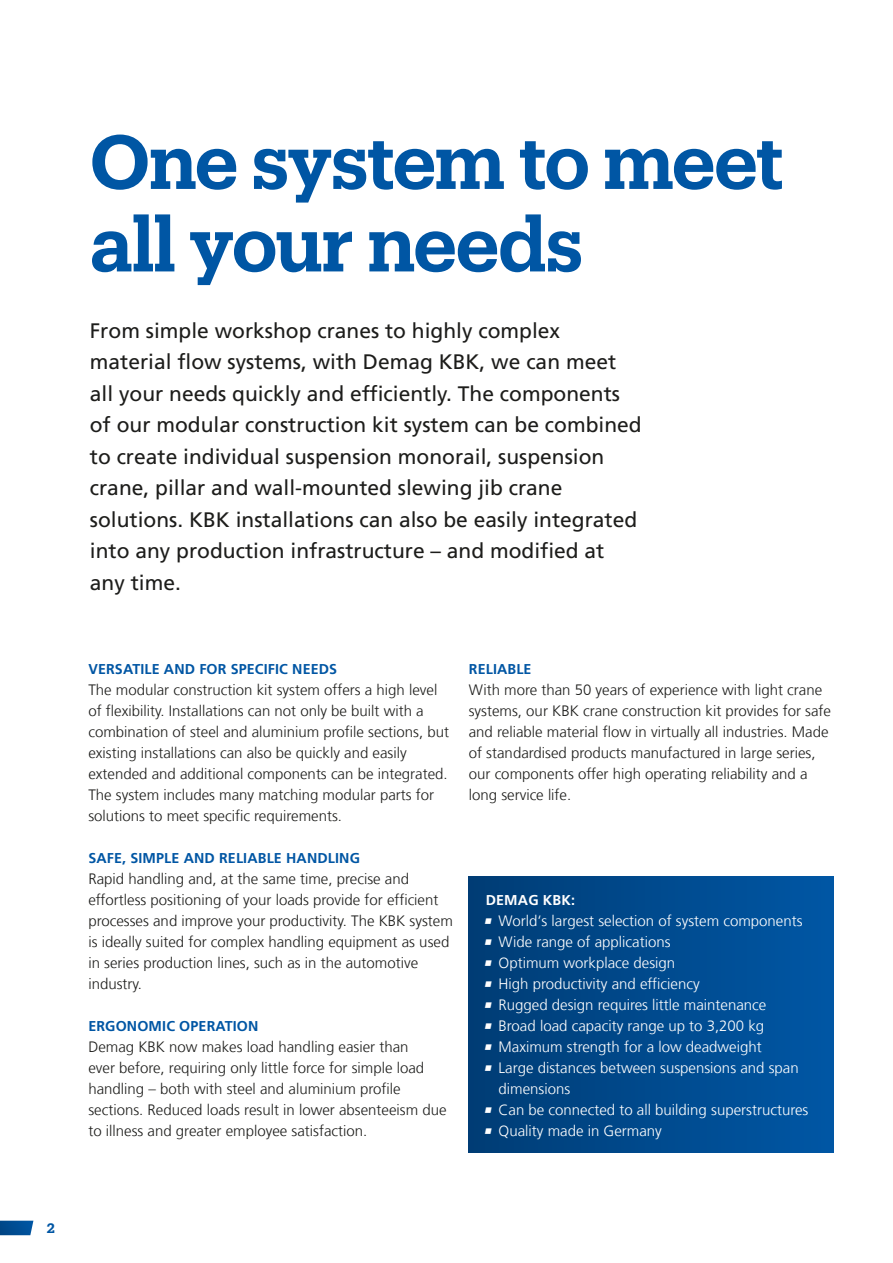
<style>
.page{position:relative;width:893px;height:1263px;background:#fff}
.page>*{position:absolute;margin:0;border:0;box-sizing:border-box;transform-origin:0 0}
.Headline_level_1_50{font:600 75px/82.5px "Produkt";letter-spacing:-.02em;color:#0056a4}
.Intro_copy_55roman_1{font:21px/31.5px "Frutiger LT Com";color:#1d1d1b}
.Body_copy_45light_10{font:300 15px/21px "Frutiger LT Com";color:#1d1d1b}
.t1{font:300 15px/21px "Frutiger LT Com";color:#fff}
.Body_inline_headline{font:700 14.25px "Frutiger LT Com";letter-spacing:.01em;color:#0056a4}
.Body_inline_headline-2{font:700 14.25px "Frutiger LT Com";letter-spacing:.01em;color:#fff}
.t2{font:600 13.5px "Produkt";color:#0056a4}
</style>
<div class="page">
<div style="left:469px;top:876px;width:364px;height:277px;background:linear-gradient(to right,#003d75,#0057a5)"></div>
<svg style="left:0;top:1221px;width:33px;height:14px"></svg>
<p class="t2" style="left:47px;top:1218px;width:10px">2</p>
<p class="Headline_level_1_50" style="left:90px;top:116px;width:696px">One system to meet all your needs</p>
<p class="Intro_copy_55roman_1" style="left:90px;top:315px;width:472px">From simple workshop cranes to highly complex</p>
<p class="Intro_copy_55roman_1" style="left:90px;top:346px;width:553px">material flow systems, with Demag KBK, we can meet all your needs quickly and efficiently. The components of our modular construction kit system can be combined to create individual suspension monorail, suspension crane, pillar and wall-mounted slewing jib crane</p>
<p class="Intro_copy_55roman_1" style="left:90px;top:504px;width:549px">solutions. KBK installations can also be easily integrated into any production infrastructure – and modified at any time.</p>
<p class="Body_inline_headline" style="left:88px;top:660px;width:250px">VERSATILE AND FOR SPECIFIC NEEDS</p>
<p class="Body_copy_45light_10" style="left:88px;top:679px;width:362px">The modular construction kit system offers a high level of flexibility. Installations can not only be built with a combination of steel and aluminium profile sections, but existing installations can also be quickly and easily extended and additional components can be integrated.<br>The system includes many matching modular parts for solutions to meet specific requirements.</p>
<p class="Body_inline_headline" style="left:88px;top:849px;width:273px">SAFE, SIMPLE AND RELIABLE HANDLING</p>
<p class="Body_copy_45light_10" style="left:88px;top:868px;width:366px">Rapid handling and, at the same time, precise and effortless positioning of your loads provide for efficient processes and improve your productivity. The KBK system is ideally suited for complex handling equipment as used in series production lines, such as in the automotive industry.</p>
<p class="Body_inline_headline" style="left:88px;top:1017px;width:172px">ERGONOMIC OPERATION</p>
<p class="Body_copy_45light_10" style="left:88px;top:1036px;width:322px">Demag KBK now makes load handling easier than</p>
<p class="Body_copy_45light_10" style="left:88px;top:1057px;width:337px">ever before, requiring only little force for simple load handling – both with steel and aluminium profile</p>
<p class="Body_copy_45light_10" style="left:88px;top:1099px;width:360px">sections. Reduced loads result in lower absenteeism due to illness and greater employee satisfaction.</p>
<p class="Body_inline_headline" style="left:469px;top:660px;width:64px">RELIABLE</p>
<p class="Body_copy_45light_10" style="left:469px;top:679px;width:364px">With more than 50 years of experience with light crane systems, our KBK crane construction kit provides for safe and reliable material flow in virtually all industries. Made of standardised products manufactured in large series, our components offer high operating reliability and a long service life.</p>
<p class="Body_inline_headline-2" style="left:486px;top:891px;width:91px">DEMAG KBK:</p>
<p class="t1" style="left:486px;top:910px;width:318px">• World‘s largest selection of system components</p>
<p class="t1" style="left:486px;top:931px;width:186px">• Wide range of applications</p>
<p class="t1" style="left:486px;top:952px;width:191px">• Optimum workplace design</p>
<p class="t1" style="left:486px;top:973px;width:215px">• High productivity and efficiency</p>
<p class="t1" style="left:486px;top:994px;width:282px">• Rugged design requires little maintenance</p>
<p class="t1" style="left:486px;top:1015px;width:280px">• Broad load capacity range up to 3,200 kg</p>
<p class="t1" style="left:486px;top:1036px;width:277px">• Maximum strength for a low deadweight</p>
<p class="t1" style="left:499px;top:1057px;width:302px;text-indent:-13px">• Large distances between suspensions and span dimensions</p>
<p class="t1" style="left:486px;top:1099px;width:324px">• Can be connected to all building superstructures</p>
<p class="t1" style="left:486px;top:1120px;width:178px">• Quality made in Germany</p>
</div>
